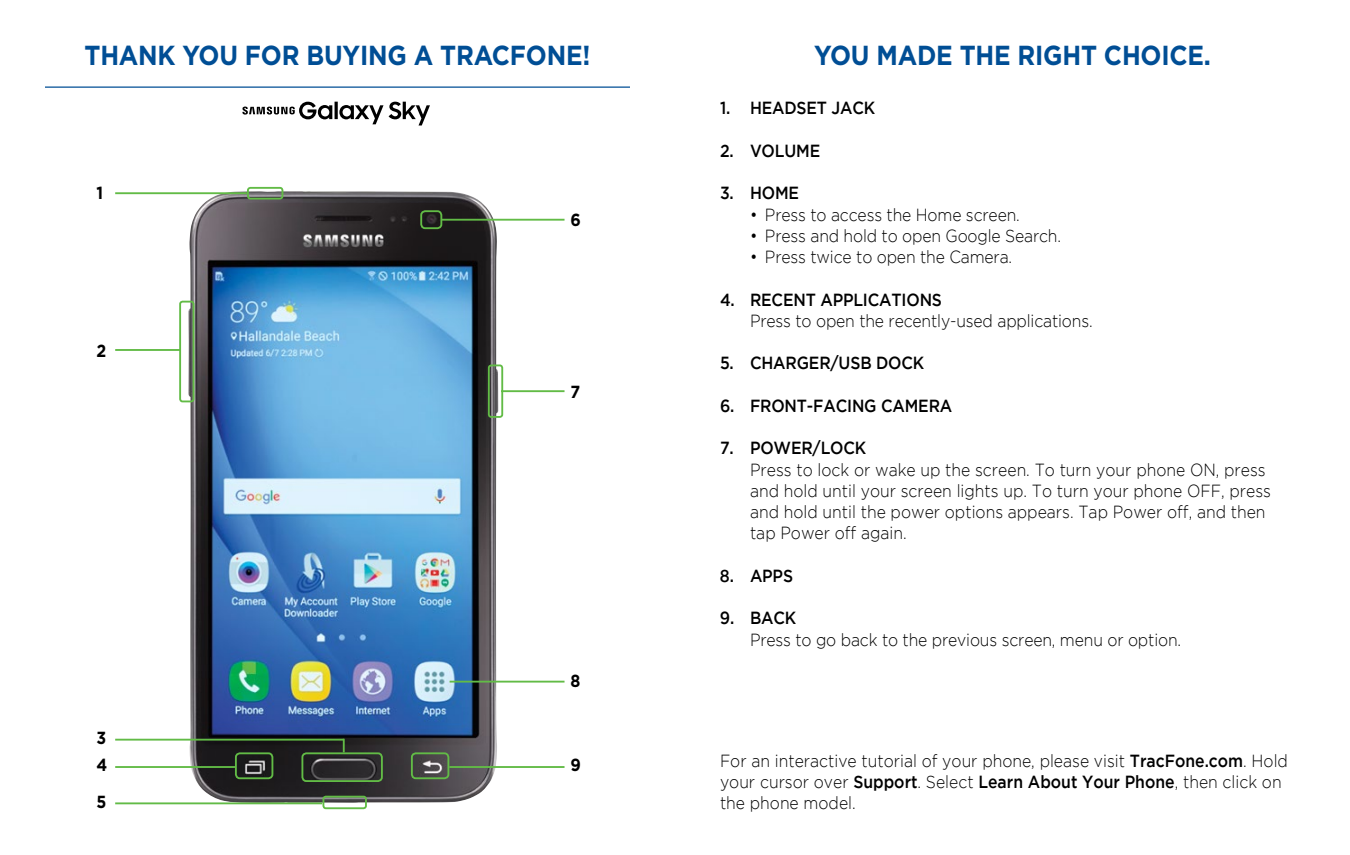
<style>
.page{position:relative;width:1350px;height:855px;background:#fff}
.page>*{position:absolute;margin:0;border:0;box-sizing:border-box;transform-origin:0 0}
.t1{font:700 27.5px "Gotham";letter-spacing:-.01em;color:#004e95;scale:.9 1}
.t2{font:300 17.5px/21.2px "Gotham";color:#000;scale:.9 1}
.t3{font:500 17.5px "Gotham";letter-spacing:-.01em;color:#000;scale:.9 1}
.t4{font:700 17.5px "Gotham";color:#000;scale:.9 1}
.s1{font-weight:500}
</style>
<div class="page">
<hr style="left:45px;top:87px;width:585px;height:1px;background:#004e95">
<img style="left:188px;top:191px;width:311px;height:612px">
<div style="left:247px;top:187px;width:36px;height:13px;border:2px solid #62bb46;border-radius:2px"></div>
<div style="left:420px;top:210px;width:22px;height:19px;border:2px solid #62bb46;border-radius:4px"></div>
<div style="left:235px;top:752px;width:38px;height:27px;border:2px solid #62bb46;border-radius:4px"></div>
<div style="left:411px;top:752px;width:38px;height:27px;border:2px solid #62bb46;border-radius:4px"></div>
<div style="left:322px;top:796px;width:45px;height:13px;border:2px solid #62bb46;border-radius:2px"></div>
<div style="left:301px;top:752px;width:82px;height:30px;border:2px solid #62bb46;border-radius:4px"></div>
<div style="left:179px;top:301px;width:16px;height:101px;border:2px solid #62bb46;border-radius:2px"></div>
<div style="left:488px;top:365px;width:15px;height:53px;border:2px solid #62bb46;border-radius:2px"></div>
<hr style="left:115px;top:349px;width:66px;height:2px;background:#62bb46">
<hr style="left:450px;top:681px;width:115px;height:2px;background:#62bb46">
<hr style="left:115px;top:766px;width:120px;height:2px;background:#62bb46">
<hr style="left:115px;top:739px;width:229px;height:2px;background:#62bb46">
<svg style="left:343px;top:739px;width:2px;height:13px"></svg>
<hr style="left:449px;top:766px;width:116px;height:2px;background:#62bb46">
<hr style="left:115px;top:802px;width:207px;height:2px;background:#62bb46">
<hr style="left:115px;top:192px;width:132px;height:2px;background:#62bb46">
<hr style="left:442px;top:219px;width:123px;height:2px;background:#62bb46">
<hr style="left:501px;top:390px;width:64px;height:2px;background:#62bb46">
<svg style="left:242px;top:102px;width:188px;height:24px"></svg>
<h1 class="t1" style="left:85px;top:39px;width:564px">THANK YOU FOR BUYING A TRACFONE!</h1>
<h1 class="t1" style="left:814px;top:39px;width:442px">YOU MADE THE RIGHT CHOICE.</h1>
<p class="t3" style="left:720px;top:98px;width:174px">1. HEADSET JACK</p>
<p class="t3" style="left:720px;top:141px;width:113px">2. VOLUME</p>
<p class="t3" style="left:720px;top:183px;width:89px">3. HOME</p>
<p class="t2" style="left:750px;top:204px;width:301px">• Press to access the Home screen.</p>
<p class="t2" style="left:750px;top:225px;width:347px">• Press and hold to open Google Search.</p>
<p class="t2" style="left:750px;top:246px;width:293px">• Press twice to open the Camera.</p>
<p class="t3" style="left:720px;top:289px;width:248px">4. RECENT APPLICATIONS</p>
<p class="t2" style="left:750px;top:310px;width:382px">Press to open the recently-used applications.</p>
<p class="t3" style="left:720px;top:353px;width:229px">5. CHARGER/USB DOCK</p>
<p class="t3" style="left:720px;top:396px;width:260px">6. FRONT-FACING CAMERA</p>
<p class="t3" style="left:720px;top:438px;width:164px">7. POWER/LOCK</p>
<p class="t2" style="left:750px;top:459px;width:581px">Press to lock or wake up the screen. To turn your phone ON, press and hold until your screen lights up. To turn your phone OFF, press and hold until the power options appears. Tap Power off, and then tap Power off again.</p>
<p class="t3" style="left:720px;top:566px;width:83px">8. APPS</p>
<p class="t3" style="left:720px;top:608px;width:86px">9. BACK</p>
<p class="t2" style="left:750px;top:629px;width:481px">Press to go back to the previous screen, menu or option.</p>
<p class="t4" style="left:96px;top:183px;width:9px">1</p>
<p class="t4" style="left:571px;top:209px;width:13px">6</p>
<p class="t4" style="left:96px;top:340px;width:12px">2</p>
<p class="t4" style="left:571px;top:382px;width:12px">7</p>
<p class="t4" style="left:96px;top:728px;width:12px">3</p>
<p class="t4" style="left:96px;top:755px;width:14px">4</p>
<p class="t4" style="left:96px;top:791px;width:13px">5</p>
<p class="t4" style="left:571px;top:670px;width:13px">8</p>
<p class="t4" style="left:571px;top:755px;width:13px">9</p>
<p class="t2" style="left:720px;top:750px;width:633px">For an interactive tutorial of your phone, please visit <span class="s1">TracFone.com</span>. Hold your cursor over <span class="s1">Support</span>. Select <span class="s1">Learn About Your Phone</span>, then click on the phone model.</p>
</div>
